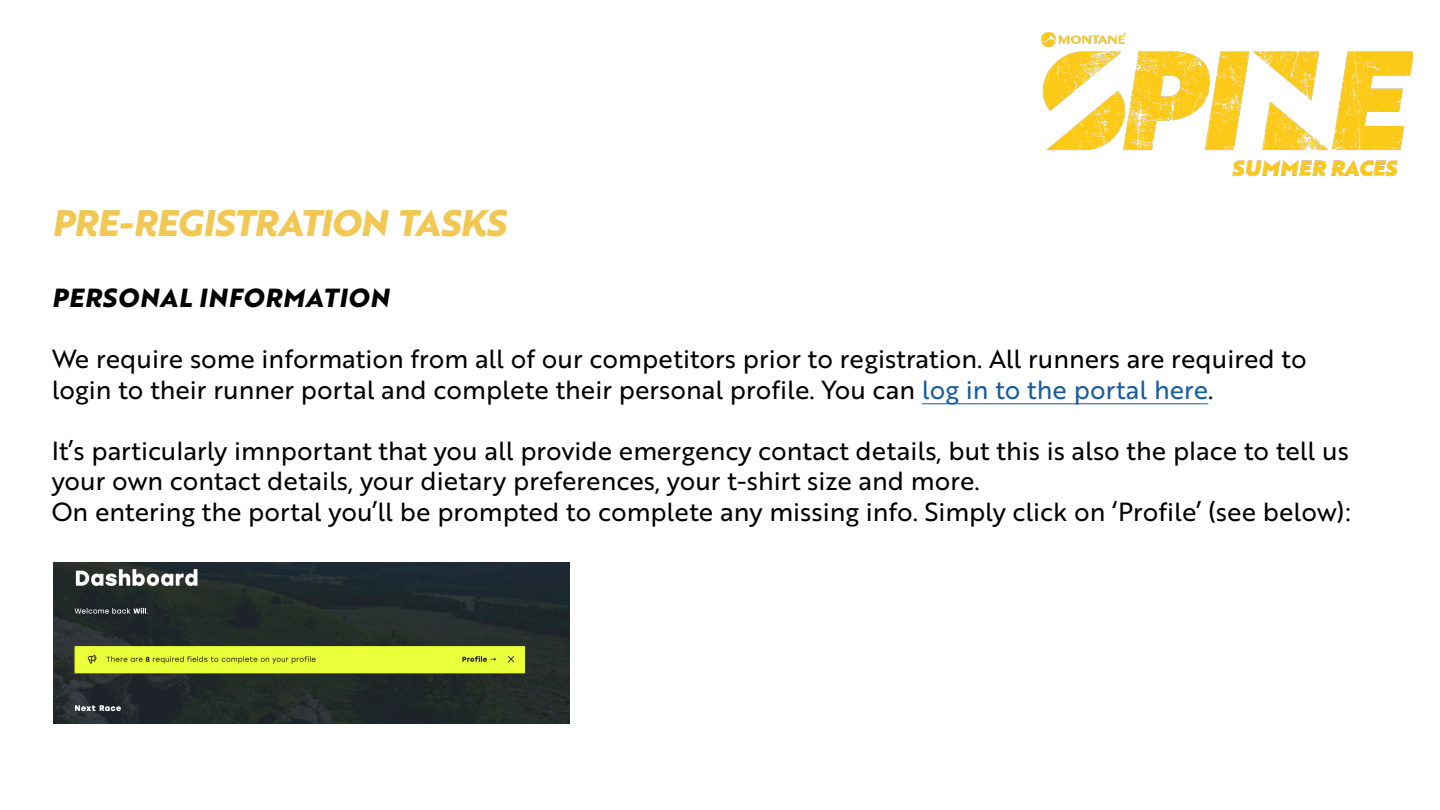
<style>
.page{position:relative;width:1440px;height:810px;background:#fff}
.page>*{position:absolute;margin:0;border:0;box-sizing:border-box;transform-origin:0 0}
.t1{font:36px "Brother 1816 Extra Bold Italic";letter-spacing:-.01em;color:#f0c853}
.t2{font:25.5px/30.6px "Brother 1816 Regular";color:#000001}
.t3{font:25.5px "Brother 1816 Extra Bold Italic";letter-spacing:.04em;color:#000001}
.s1{color:#175d9e}
</style>
<div class="page">
<img style="left:1041px;top:32px;width:372px;height:145px">
<hr style="left:922px;top:403px;width:286px;height:1px;background:#175d9e">
<img style="left:54px;top:563px;width:515px;height:160px">
<p class="t1" style="left:52px;top:195px;width:456px">PRE-REGISTRATION TASKS</p>
<p class="t3" style="left:52px;top:278px;width:339px">PERSONAL INFORMATION</p>
<p class="t2" style="left:52px;top:342px;width:1257px">We require some information from all of our competitors prior to registration. All runners are required to login to their runner portal and complete their personal profile. You can <span class="s1">log in to the portal here</span>.</p>
<p class="t2" style="left:52px;top:434px;width:1299px">It’s particularly imnportant that you all provide emergency contact details, but this is also the place to tell us your own contact details, your dietary preferences, your t-shirt size and more.</p>
<p class="t2" style="left:52px;top:495px;width:1301px">On entering the portal you’ll be prompted to complete any missing info. Simply click on ‘Profile’ (see below):</p>
</div>
